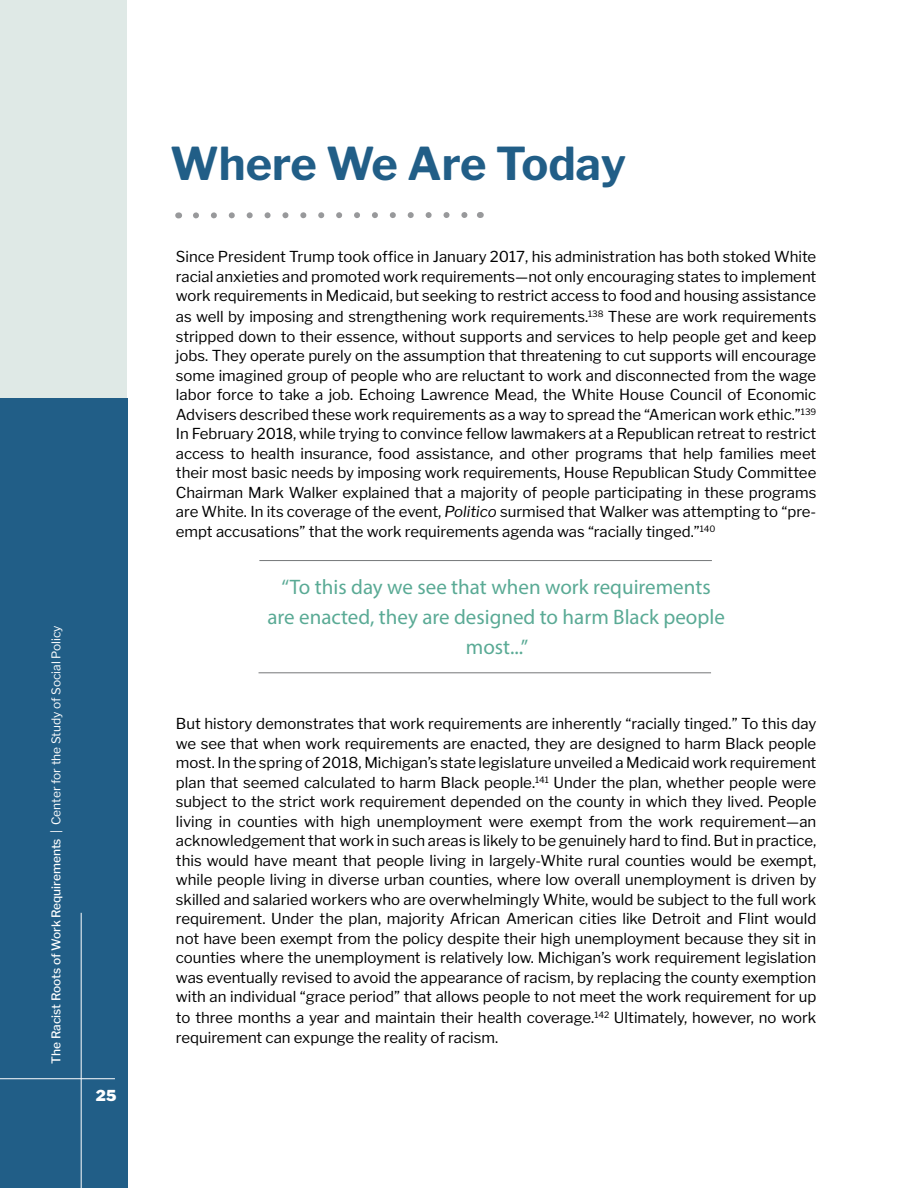
<style>
.page{position:relative;width:918px;height:1188px;background:#fff}
.page>*{position:absolute;margin:0;border:0;box-sizing:border-box;transform-origin:0 0}
.t1{font:700 45px "Libre Franklin";color:#215e87}
.t2{font:21px/30px "Myriad Pro";color:#5aaa95;text-align:center}
.t3{font:15px/19.5px "Libre Franklin";color:#000;text-align:justify}
.t4{font:900 15px "Libre Franklin";color:#fff}
.t5{font:500 12px "Libre Franklin";color:#fff}
.s1{font-weight:400}
.s2{font-style:italic}
</style>
<div class="page">
<hr style="left:259px;top:673px;width:452px;height:1px;background:#757779">
<hr style="left:259px;top:560px;width:453px;height:1px;background:#757779">
<div style="left:0;top:0;width:127px;height:398px;background:#dfe9e6"></div>
<div style="left:0;top:398px;width:127px;height:790px;background:#215e87"></div>
<svg style="left:196px;top:212px;width:272px;height:6px"></svg>
<hr style="left:81px;top:913px;width:1px;height:275px;background:#fff">
<hr style="left:0;top:1078px;width:115px;height:1px;background:#fff">
<p class="t5" style="left:47px;top:1064px;width:440px;rotate:-90deg">The Racist Roots of Work Requirements <span class="s1">| Center for the Study of Social Policy</span></p>
<p class="t4" style="left:96px;top:1083px;width:22px">25</p>
<h1 class="t1" style="left:170px;top:127px;width:458px">Where We Are Today</h1>
<p class="t3" style="left:176px;top:246px;width:642px">Since President Trump took office in January 2017, his administration has both stoked White racial anxieties and promoted work requirements—not only encouraging states to implement work requirements in Medicaid, but seeking to restrict access to food and housing assistance</p>
<p class="t3" style="left:176px;top:306px;width:642px">as well by imposing and strengthening work requirements.<sup>138</sup> These are work requirements stripped down to their essence, without supports and services to help people get and keep jobs. They operate purely on the assumption that threatening to cut supports will encourage some imagined group of people who are reluctant to work and disconnected from the wage labor force to take a job. Echoing Lawrence Mead, the White House Council of Economic Advisers described these work requirements as a way to spread the “American work ethic.”<sup>139<br></sup>In February 2018, while trying to convince fellow lawmakers at a Republican retreat to restrict access to health insurance, food assistance, and other programs that help families meet their most basic needs by imposing work requirements, House Republican Study Committee Chairman Mark Walker explained that a majority of people participating in these programs are White. In its coverage of the event, <span class="s2">Politico</span> surmised that Walker was attempting to “pre&shy;empt accusations” that the work requirements agenda was “racially tinged.”<sup>140</sup></p>
<h2 class="t2" style="left:267px;top:572px;width:459px">‘‘To this day we see that when work requirements are enacted, they are designed to harm Black people most...”</h2>
<p class="t3" style="left:176px;top:713px;width:642px">But history demonstrates that work requirements are inherently “racially tinged.” To this day we see that when work requirements are enacted, they are designed to harm Black people most. In the spring of 2018, Michigan’s state legislature unveiled a Medicaid work requirement plan that seemed calculated to harm Black people.<sup>141</sup> Under the plan, whether people were subject to the strict work requirement depended on the county in which they lived. People living in counties with high unemployment were exempt from the work requirement—an acknowledgement that work in such areas is likely to be genuinely hard to find. But in practice, this would have meant that people living in largely-White rural counties would be exempt, while people living in diverse urban counties, where low overall unemployment is driven by skilled and salaried workers who are overwhelmingly White, would be subject to the full work requirement. Under the plan, majority African American cities like Detroit and Flint would not have been exempt from the policy despite their high unemployment because they sit in counties where the unemployment is relatively low. Michigan’s work requirement legislation was eventually revised to avoid the appearance of racism, by replacing the county exemption with an individual “grace period” that allows people to not meet the work requirement for up</p>
<p class="t3" style="left:176px;top:1007px;width:642px">to three months a year and maintain their health coverage.<sup>142</sup> Ultimately, however, no work requirement can expunge the reality of racism.</p>
</div>
